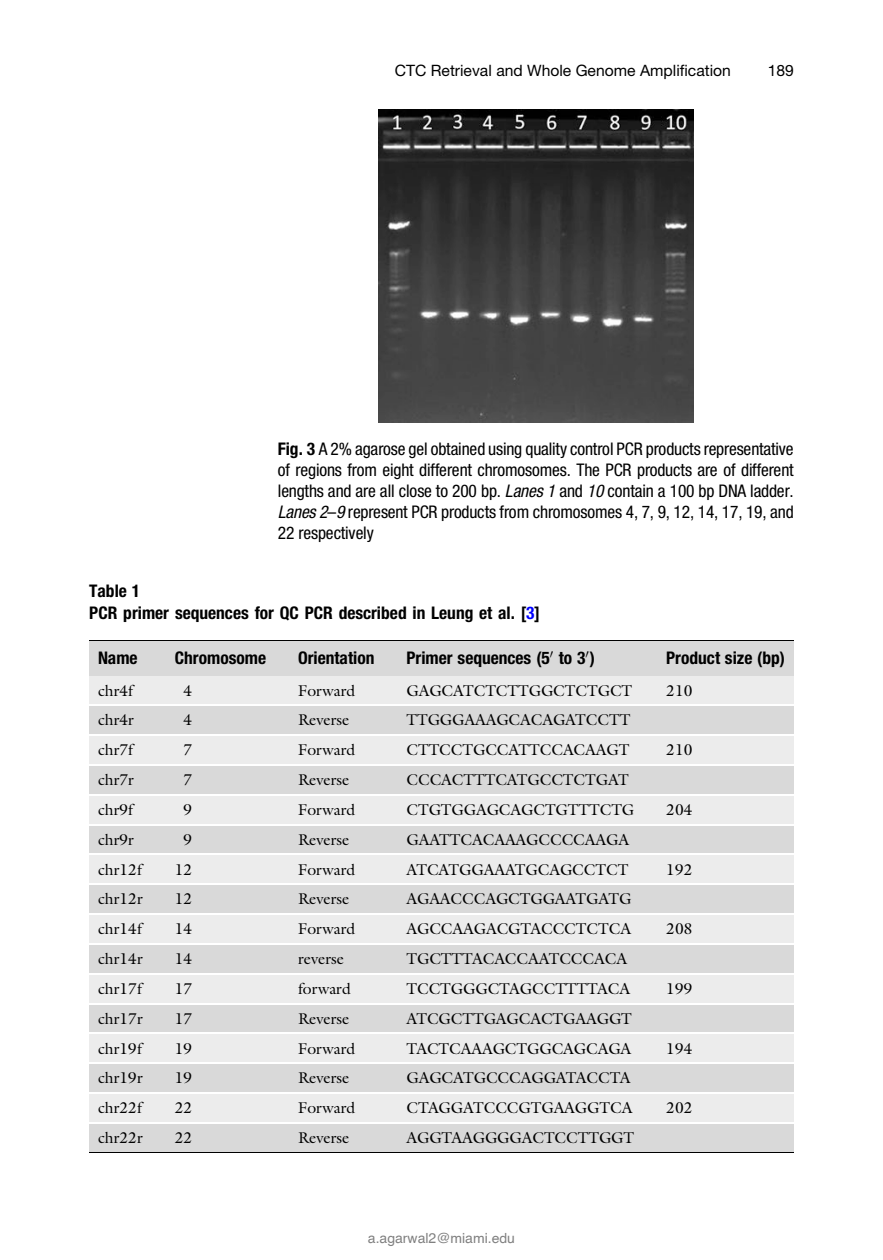
<style>
.page{position:relative;width:883px;height:1260px;background:#fff}
.page>*{position:absolute;margin:0;border:0;box-sizing:border-box;transform-origin:0 0}
.t1{font:17.5px/20.8px "Nbdylr Dlgxsg Kckxwm Adv P81 C3";color:#000;text-align:justify}
.t2{font:17.5px/21.7px "Nxvkpm Trshvj Tpcpqh Adv P81 C9";color:#000}
.t3{font:15.75px "Qrphmb Vqdhxk Vkfxsn Adv P97 CA";color:#000}
.t4{font:15.75px "Nlstly Dxyfgy Ygtqpr Adv PA183";color:#000}
.t5{font:14px "Helvetica";color:#808080}
.s1{font-family:"Nxvkpm Trshvj Tpcpqh Adv P81 C9"}
.s2{font-family:"Flhrmf Rrqsqb Pbmnrv Adv P81 C6"}
.s3{color:#00f}
</style>
<div class="page">
<img style="left:378px;top:109px;width:315px;height:313px">
<div style="left:89px;top:641px;width:705px;height:23px;background:#d9d9d9"></div>
<div style="left:89px;top:676px;width:705px;height:30px;background:#ececec"></div>
<div style="left:89px;top:706px;width:705px;height:30px;background:#d9d9d9"></div>
<div style="left:89px;top:736px;width:705px;height:30px;background:#ececec"></div>
<div style="left:89px;top:766px;width:705px;height:30px;background:#d9d9d9"></div>
<div style="left:89px;top:796px;width:705px;height:29px;background:#ececec"></div>
<div style="left:89px;top:825px;width:705px;height:30px;background:#d9d9d9"></div>
<div style="left:89px;top:855px;width:705px;height:30px;background:#ececec"></div>
<div style="left:89px;top:885px;width:705px;height:30px;background:#d9d9d9"></div>
<div style="left:89px;top:915px;width:705px;height:30px;background:#ececec"></div>
<div style="left:89px;top:945px;width:705px;height:30px;background:#d9d9d9"></div>
<div style="left:89px;top:975px;width:705px;height:29px;background:#ececec"></div>
<div style="left:89px;top:1004px;width:705px;height:30px;background:#d9d9d9"></div>
<div style="left:89px;top:1034px;width:705px;height:30px;background:#ececec"></div>
<div style="left:89px;top:1064px;width:705px;height:30px;background:#d9d9d9"></div>
<div style="left:89px;top:1094px;width:705px;height:30px;background:#ececec"></div>
<div style="left:89px;top:1124px;width:705px;height:28px;background:#d9d9d9"></div>
<hr style="left:89px;top:640px;width:705px;height:1px;background:#000">
<hr style="left:89px;top:675px;width:705px;height:1px;background:#000">
<div style="left:89px;top:664px;width:705px;height:11px;background:#d9d9d9"></div>
<hr style="left:89px;top:704px;width:705px;height:2px;background:#fff">
<hr style="left:89px;top:734px;width:705px;height:2px;background:#fff">
<hr style="left:89px;top:764px;width:705px;height:2px;background:#fff">
<hr style="left:89px;top:794px;width:705px;height:2px;background:#fff">
<hr style="left:89px;top:824px;width:705px;height:1px;background:#fff">
<hr style="left:89px;top:854px;width:705px;height:1px;background:#fff">
<hr style="left:89px;top:883px;width:705px;height:2px;background:#fff">
<hr style="left:89px;top:913px;width:705px;height:2px;background:#fff">
<hr style="left:89px;top:943px;width:705px;height:2px;background:#fff">
<hr style="left:89px;top:973px;width:705px;height:2px;background:#fff">
<hr style="left:89px;top:1003px;width:705px;height:1px;background:#fff">
<hr style="left:89px;top:1033px;width:705px;height:1px;background:#fff">
<hr style="left:89px;top:1062px;width:705px;height:2px;background:#fff">
<hr style="left:89px;top:1092px;width:705px;height:2px;background:#fff">
<hr style="left:89px;top:1122px;width:705px;height:2px;background:#fff">
<hr style="left:89px;top:1152px;width:705px;height:1px;background:#000">
<p class="t4" style="left:395px;top:64px;width:338px">CTC Retrieval and Whole Genome Amplification</p>
<p class="t4" style="left:768px;top:64px;width:27px">189</p>
<p class="t1" style="left:278px;top:440px;width:517px"><span class="s1">Fig. 3</span> A 2% agarose gel obtained using quality control PCR products representative of regions from eight different chromosomes. The PCR products are of different lengths and are all close to 200 bp. <span class="s2">Lanes 1</span> and <span class="s2">10</span> contain a 100 bp DNA ladder.<br><span class="s2">Lanes 2</span>–<span class="s2">9</span> represent PCR products from chromosomes 4, 7, 9, 12, 14, 17, 19, and 22 respectively</p>
<p class="t2" style="left:89px;top:581px;width:452px">Table 1<br>PCR primer sequences for QC PCR described in Leung et al. [<span class="s3">3</span>]</p>
<p class="t2" style="left:98px;top:649px;width:41px">Name</p>
<p class="t2" style="left:175px;top:649px;width:93px">Chromosome</p>
<p class="t2" style="left:298px;top:649px;width:78px">Orientation</p>
<p class="t2" style="left:406px;top:649px;width:190px">Primer sequences (5<sup>0</sup> to 3<sup>0</sup>)</p>
<p class="t2" style="left:666px;top:649px;width:120px">Product size (bp)</p>
<p class="t3" style="left:98px;top:684px;width:36px">chr4f</p>
<p class="t3" style="left:184px;top:684px;width:10px">4</p>
<p class="t3" style="left:298px;top:684px;width:59px">Forward</p>
<p class="t3" style="left:406px;top:684px;width:227px">GAGCATCTCTTGGCTCTGCT</p>
<p class="t3" style="left:666px;top:684px;width:28px">210</p>
<p class="t3" style="left:98px;top:714px;width:37px">chr4r</p>
<p class="t3" style="left:184px;top:714px;width:10px">4</p>
<p class="t3" style="left:298px;top:714px;width:53px">Reverse</p>
<p class="t3" style="left:406px;top:714px;width:225px">TTGGGAAAGCACAGATCCTT</p>
<p class="t3" style="left:98px;top:744px;width:36px">chr7f</p>
<p class="t3" style="left:184px;top:744px;width:10px">7</p>
<p class="t3" style="left:298px;top:744px;width:59px">Forward</p>
<p class="t3" style="left:406px;top:744px;width:224px">CTTCCTGCCATTCCACAAGT</p>
<p class="t3" style="left:666px;top:744px;width:28px">210</p>
<p class="t3" style="left:98px;top:774px;width:37px">chr7r</p>
<p class="t3" style="left:184px;top:774px;width:10px">7</p>
<p class="t3" style="left:298px;top:774px;width:53px">Reverse</p>
<p class="t3" style="left:406px;top:774px;width:224px">CCCACTTTCATGCCTCTGAT</p>
<p class="t3" style="left:98px;top:804px;width:36px">chr9f</p>
<p class="t3" style="left:184px;top:804px;width:10px">9</p>
<p class="t3" style="left:298px;top:804px;width:59px">Forward</p>
<p class="t3" style="left:406px;top:804px;width:229px">CTGTGGAGCAGCTGTTTCTG</p>
<p class="t3" style="left:666px;top:804px;width:28px">204</p>
<p class="t3" style="left:98px;top:833px;width:37px">chr9r</p>
<p class="t3" style="left:184px;top:833px;width:10px">9</p>
<p class="t3" style="left:298px;top:833px;width:53px">Reverse</p>
<p class="t3" style="left:406px;top:833px;width:224px">GAATTCACAAAGCCCCAAGA</p>
<p class="t3" style="left:98px;top:863px;width:45px">chr12f</p>
<p class="t3" style="left:175px;top:863px;width:19px">12</p>
<p class="t3" style="left:298px;top:863px;width:59px">Forward</p>
<p class="t3" style="left:406px;top:863px;width:223px">ATCATGGAAATGCAGCCTCT</p>
<p class="t3" style="left:666px;top:863px;width:28px">192</p>
<p class="t3" style="left:98px;top:893px;width:46px">chr12r</p>
<p class="t3" style="left:175px;top:893px;width:19px">12</p>
<p class="t3" style="left:298px;top:893px;width:53px">Reverse</p>
<p class="t3" style="left:406px;top:893px;width:226px">AGAACCCAGCTGGAATGATG</p>
<p class="t3" style="left:98px;top:923px;width:45px">chr14f</p>
<p class="t3" style="left:175px;top:923px;width:19px">14</p>
<p class="t3" style="left:298px;top:923px;width:59px">Forward</p>
<p class="t3" style="left:406px;top:923px;width:226px">AGCCAAGACGTACCCTCTCA</p>
<p class="t3" style="left:666px;top:923px;width:28px">208</p>
<p class="t3" style="left:98px;top:953px;width:46px">chr14r</p>
<p class="t3" style="left:175px;top:953px;width:19px">14</p>
<p class="t3" style="left:298px;top:953px;width:47px">reverse</p>
<p class="t3" style="left:406px;top:953px;width:222px">TGCTTTACACCAATCCCACA</p>
<p class="t3" style="left:98px;top:983px;width:45px">chr17f</p>
<p class="t3" style="left:175px;top:983px;width:19px">17</p>
<p class="t3" style="left:298px;top:983px;width:54px">forward</p>
<p class="t3" style="left:406px;top:983px;width:225px">TCCTGGGCTAGCCTTTTACA</p>
<p class="t3" style="left:666px;top:983px;width:28px">199</p>
<p class="t3" style="left:98px;top:1012px;width:46px">chr17r</p>
<p class="t3" style="left:175px;top:1012px;width:19px">17</p>
<p class="t3" style="left:298px;top:1012px;width:53px">Reverse</p>
<p class="t3" style="left:406px;top:1012px;width:227px">ATCGCTTGAGCACTGAAGGT</p>
<p class="t3" style="left:98px;top:1042px;width:45px">chr19f</p>
<p class="t3" style="left:175px;top:1042px;width:19px">19</p>
<p class="t3" style="left:298px;top:1042px;width:59px">Forward</p>
<p class="t3" style="left:406px;top:1042px;width:226px">TACTCAAAGCTGGCAGCAGA</p>
<p class="t3" style="left:666px;top:1042px;width:28px">194</p>
<p class="t3" style="left:98px;top:1072px;width:46px">chr19r</p>
<p class="t3" style="left:175px;top:1072px;width:19px">19</p>
<p class="t3" style="left:298px;top:1072px;width:53px">Reverse</p>
<p class="t3" style="left:406px;top:1072px;width:225px">GAGCATGCCCAGGATACCTA</p>
<p class="t3" style="left:98px;top:1102px;width:45px">chr22f</p>
<p class="t3" style="left:175px;top:1102px;width:19px">22</p>
<p class="t3" style="left:298px;top:1102px;width:59px">Forward</p>
<p class="t3" style="left:406px;top:1102px;width:227px">CTAGGATCCCGTGAAGGTCA</p>
<p class="t3" style="left:666px;top:1102px;width:28px">202</p>
<p class="t3" style="left:98px;top:1132px;width:46px">chr22r</p>
<p class="t3" style="left:175px;top:1132px;width:19px">22</p>
<p class="t3" style="left:298px;top:1132px;width:53px">Reverse</p>
<p class="t3" style="left:406px;top:1132px;width:229px">AGGTAAGGGGACTCCTTGGT</p>
<p class="t5" style="left:368px;top:1229px;width:149px">a.agarwal2@miami.edu</p>
</div>
